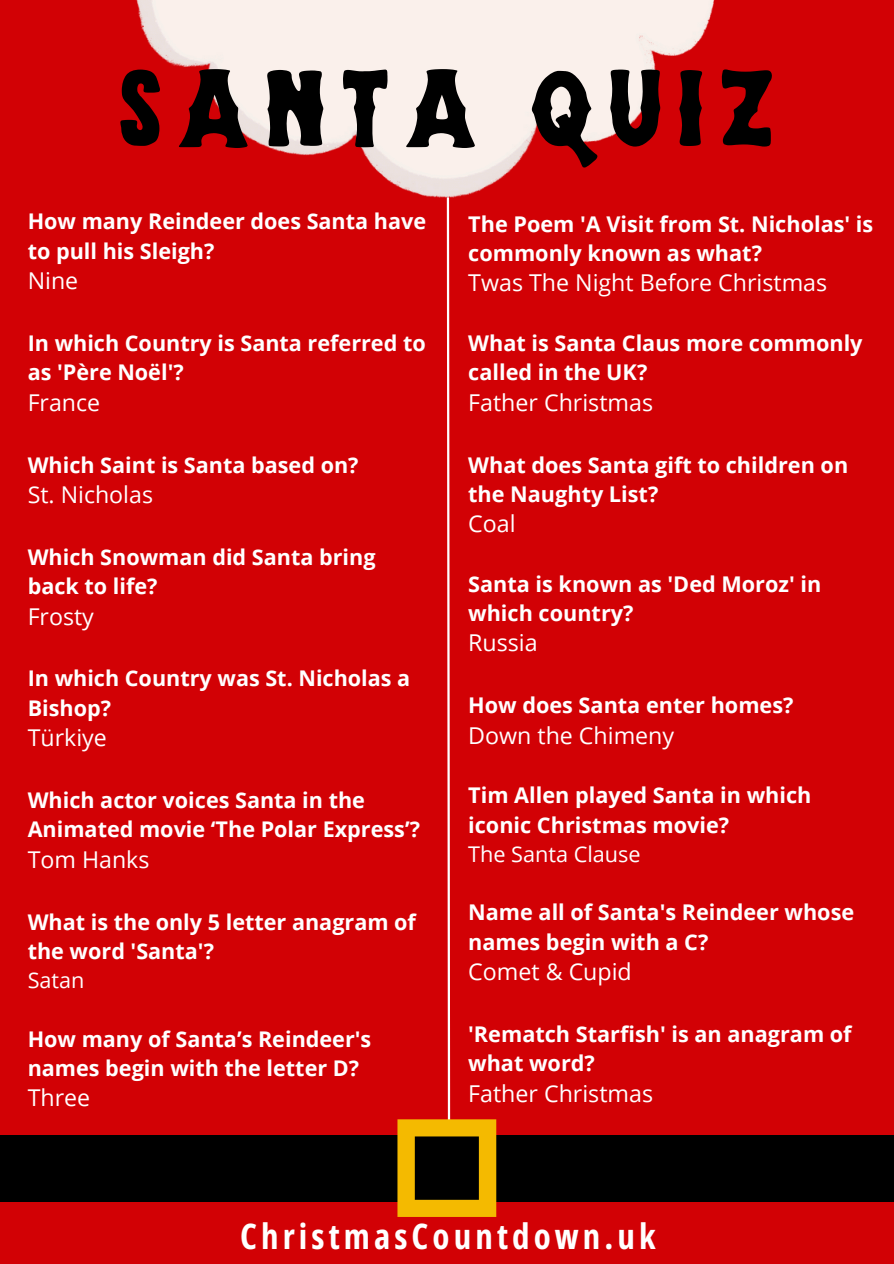
<style>
.page{position:relative;width:894px;height:1264px;background:#fff}
.page>*{position:absolute;margin:0;border:0;box-sizing:border-box;transform-origin:0 0}
.t1{font:117.75px "Elders Typeface";letter-spacing:.115em;color:#000}
.t2{font:700 34.95px "Open Sans Condensed";letter-spacing:.12em;color:#fff}
.t3{font:23.25px "Open Sans";color:#fff}
.t4{font:23.1px "Open Sans";color:#fff}
.t5{font:700 21.6px/29.2px "Open Sans";color:#fff}
.t6{font:21.6px "Open Sans";color:#fff}
</style>
<div class="page">
<div style="left:0;top:0;width:893px;height:1263px;background:#d20105"></div>
<div style="left:0;top:1135px;width:893px;height:66px;background:#000"></div>
<svg style="left:397px;top:197px;width:99px;height:1019px"></svg>
<img style="left:136px;top:0;width:579px;height:197px">
<p class="t1" style="left:120px;top:58px;width:658px">SANTA QUIZ</p>
<p class="t5" style="left:28px;top:206px;width:400px">How many Reindeer does Santa have to pull his Sleigh?</p>
<h1 class="t4" style="left:28px;top:264px;width:52px">Nine</h1>
<p class="t5" style="left:28px;top:328px;width:399px">In which Country is Santa referred to as 'Père Noël'?</p>
<p class="t4" style="left:28px;top:386px;width:74px">France</p>
<p class="t5" style="left:28px;top:449px;width:332px">Which Saint is Santa based on?</p>
<p class="t4" style="left:28px;top:478px;width:127px">St. Nicholas</p>
<p class="t5" style="left:28px;top:542px;width:349px">Which Snowman did Santa bring back to life?</p>
<p class="t4" style="left:28px;top:600px;width:68px">Frosty</p>
<p class="t5" style="left:28px;top:663px;width:384px">In which Country was St. Nicholas a<br>Bishop?</p>
<p class="t4" style="left:28px;top:721px;width:81px">Türkiye</p>
<p class="t5" style="left:28px;top:785px;width:393px">Which actor voices Santa in the<br>Animated movie ‘The Polar Express’?</p>
<p class="t4" style="left:28px;top:843px;width:123px">Tom Hanks</p>
<p class="t5" style="left:28px;top:906px;width:389px">What is the only 5 letter anagram of the word 'Santa'?</p>
<p class="t6" style="left:28px;top:965px;width:58px">Satan</p>
<p class="t5" style="left:28px;top:1023px;width:345px">How many of Santa’s Reindeer's names begin with the letter D?</p>
<p class="t4" style="left:28px;top:1081px;width:64px">Three</p>
<p class="t5" style="left:468px;top:209px;width:406px">The Poem 'A Visit from St. Nicholas' is commonly known as what?</p>
<p class="t3" style="left:468px;top:266px;width:360px">Twas The Night Before Christmas</p>
<p class="t5" style="left:468px;top:328px;width:396px">What is Santa Claus more commonly called in the UK?</p>
<p class="t3" style="left:468px;top:386px;width:186px">Father Christmas</p>
<p class="t5" style="left:468px;top:449px;width:381px">What does Santa gift to children on the Naughty List?</p>
<p class="t3" style="left:468px;top:507px;width:49px">Coal</p>
<p class="t5" style="left:468px;top:569px;width:354px">Santa is known as 'Ded Moroz' in which country?</p>
<p class="t3" style="left:468px;top:626px;width:71px">Russia</p>
<p class="t5" style="left:468px;top:690px;width:327px">How does Santa enter homes?</p>
<p class="t3" style="left:468px;top:719px;width:207px">Down the Chimeny</p>
<p class="t5" style="left:468px;top:780px;width:344px">Tim Allen played Santa in which iconic Christmas movie?</p>
<p class="t6" style="left:468px;top:838px;width:174px">The Santa Clause</p>
<p class="t5" style="left:468px;top:897px;width:387px">Name all of Santa's Reindeer whose names begin with a C?</p>
<p class="t3" style="left:468px;top:955px;width:165px">Comet &amp; Cupid</p>
<p class="t5" style="left:468px;top:1019px;width:385px">'Rematch Starfish' is an anagram of what word?</p>
<p class="t3" style="left:468px;top:1076px;width:186px">Father Christmas</p>
<p class="t2" style="left:240px;top:1211px;width:417px">ChristmasCountdown.uk</p>
</div>
